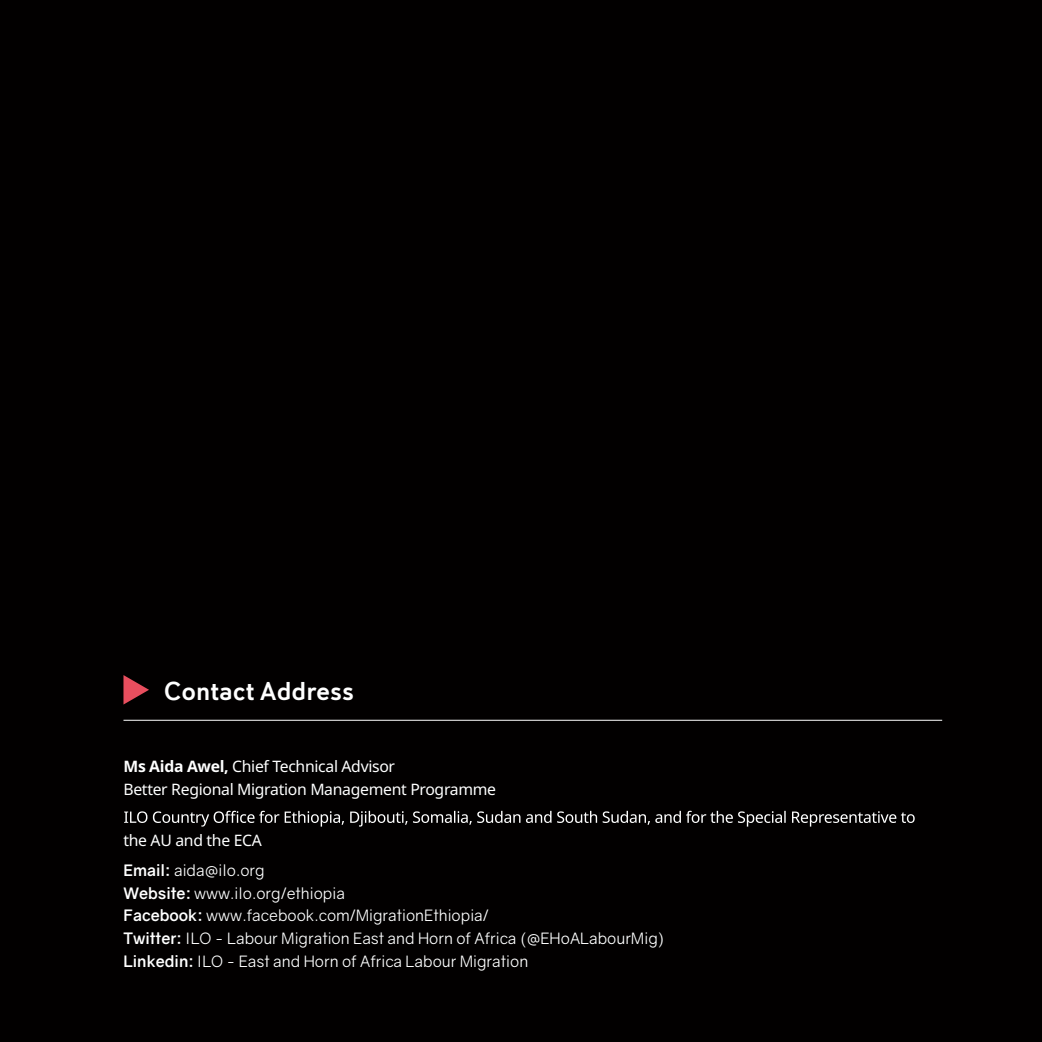
<style>
.page{position:relative;width:1042px;height:1042px;background:#020000}
.page>*{position:absolute;margin:0;border:0;box-sizing:border-box;transform-origin:0 0}
.t1{font:600 26.25px "Infoma";color:#fff}
.t2{font:15.75px/22.8px "Gravity";color:#fff}
.t3{font:15.75px/22.8px "Noto Sans";letter-spacing:-.02em;color:#fff}
.s1{font-weight:700}
</style>
<div class="page">
<hr style="left:123px;top:720px;width:819px;height:1px;background:#fff">
<svg style="left:124px;top:811px;width:790px;height:15px"></svg>
<svg style="left:123px;top:675px;width:26px;height:29px"></svg>
<h1 class="t1" style="left:164px;top:673px;width:192px">Contact Address</h1>
<p class="t3" style="left:123px;top:755px;width:374px"><span class="s1">Ms Aida Awel,</span> Chief Technical Advisor<br>Better Regional Migration Management Programme</p>
<p class="t3" style="left:123px;top:829px;width:140px">the AU and the ECA</p>
<p class="t2" style="left:123px;top:859px;width:542px"><span class="s1">Email:</span> aida@ilo.org<br><span class="s1">Website:</span> www.ilo.org/ethiopia<br><span class="s1">Facebook:</span> www.facebook.com/MigrationEthiopia/<br><span class="s1">Twitter:</span> ILO - Labour Migration East and Horn of Africa (@EHoALabourMig)<br><span class="s1">Linkedin:</span> ILO - East and Horn of Africa Labour Migration</p>
</div>
